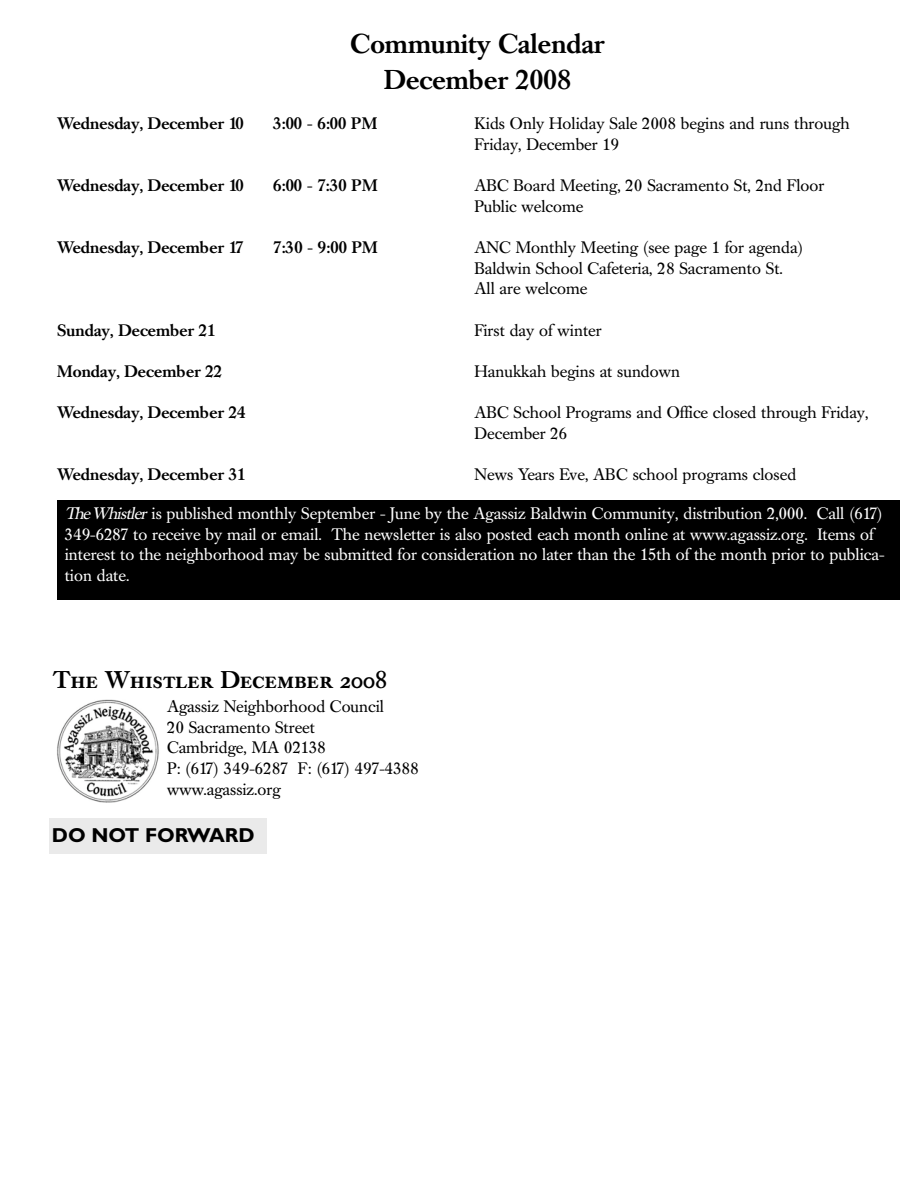
<style>
.page{position:relative;width:918px;height:1188px;background:#fff}
.page>*{position:absolute;margin:0;border:0;box-sizing:border-box;transform-origin:0 0}
.t1{font:500 27px/36px "Caslon Book BE";color:#000;text-align:center}
.t2{font:24px "Caslon Book BE Medium SC";color:#000}
.t3{font:700 20.25px "Gill Sans";color:#000}
.t4{font:16.5px/20.5px "Caslon Book BE";color:#000}
.t5{font:16.5px/20.7px "Caslon Book BE";color:#fff}
.t6{font:500 16.5px "Caslon Book BE";color:#000}
.s1{font-style:italic}
</style>
<div class="page">
<div style="left:57px;top:500px;width:843px;height:100px;background:#000"></div>
<img style="left:57px;top:699px;width:102px;height:104px">
<div style="left:49px;top:819px;width:217px;height:35px;background:#eaeaea"></div>
<h1 class="t1" style="left:351px;top:28px;width:255px">Community Calendar<br>December 2008</h1>
<p class="t6" style="left:57px;top:117px;width:188px">Wednesday, December 10</p>
<p class="t6" style="left:273px;top:117px;width:106px">3:00 - 6:00 PM</p>
<p class="t4" style="left:474px;top:115px;width:377px">Kids Only Holiday Sale 2008 begins and runs through<br>Friday, December 19</p>
<p class="t4" style="left:474px;top:177px;width:351px">ABC Board Meeting, 20 Sacramento St, 2nd Floor<br>Public welcome</p>
<p class="t4" style="left:474px;top:239px;width:330px">ANC Monthly Meeting (see page 1 for agenda)<br>Baldwin School Cafeteria, 28 Sacramento St.<br>All are welcome</p>
<p class="t4" style="left:474px;top:321px;width:129px">First day of winter</p>
<p class="t4" style="left:474px;top:363px;width:207px">Hanukkah begins at sundown</p>
<p class="t4" style="left:474px;top:404px;width:396px">ABC School Programs and Office closed through Friday,<br>December 26</p>
<p class="t4" style="left:474px;top:466px;width:323px">News Years Eve, ABC school programs closed</p>
<p class="t5" style="left:65px;top:505px;width:821px"><span class="s1">TheWhistler</span>is published monthly September - June by the Agassiz Baldwin Community, distribution 2,000. Call (617)<br>349-6287 to receive by mail or email. The newsletter is also posted each month online at www.agassiz.org. Items of interest to the neighborhood may be submitted for consideration no later than the 15th of the month prior to publica&shy;tion date.</p>
<p class="t6" style="left:57px;top:179px;width:188px">Wednesday, December 10</p>
<p class="t6" style="left:273px;top:179px;width:106px">6:00 - 7:30 PM</p>
<p class="t6" style="left:57px;top:241px;width:188px">Wednesday, December 17</p>
<p class="t6" style="left:273px;top:241px;width:106px">7:30 - 9:00 PM</p>
<p class="t6" style="left:57px;top:323px;width:160px">Sunday, December 21</p>
<p class="t6" style="left:57px;top:364px;width:166px">Monday, December 22</p>
<p class="t6" style="left:57px;top:406px;width:190px">Wednesday, December 24</p>
<p class="t6" style="left:57px;top:468px;width:190px">Wednesday, December 31</p>
<h2 class="t2" style="left:53px;top:670px;width:336px">The Whistler December 2008</h2>
<p class="t4" style="left:167px;top:698px;width:253px">Agassiz Neighborhood Council<br>20 Sacramento Street<br>Cambridge, MA 02138<br>P: (617) 349-6287 F: (617) 497-4388 www.agassiz.org</p>
<p class="t3" style="left:52px;top:829px;width:205px">DO NOT FORWARD</p>
</div>
